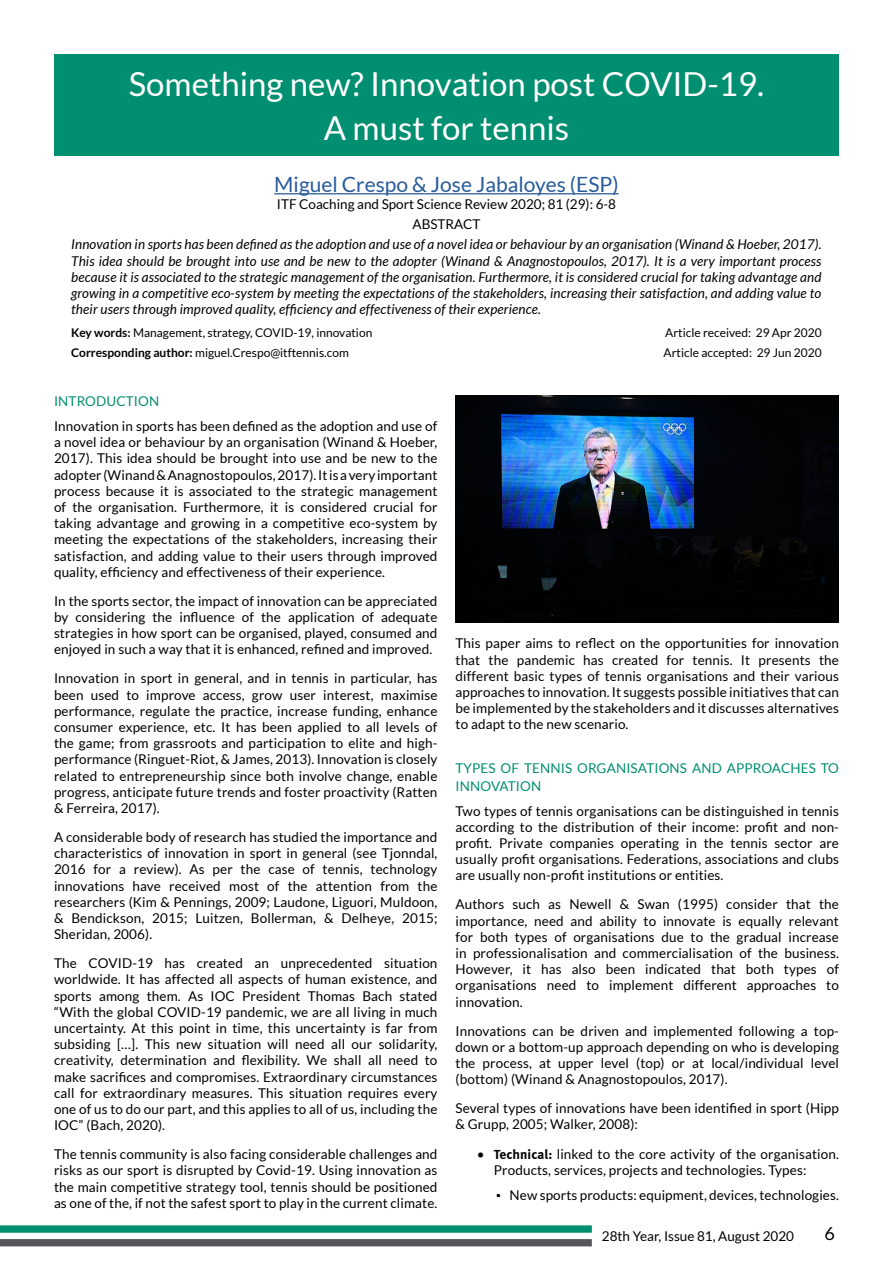
<style>
.page{position:relative;width:893px;height:1263px;background:#fff}
.page>*{position:absolute;margin:0;border:0;box-sizing:border-box;transform-origin:0 0}
.t1{font:33px/43.8px "Lato";color:#fff;text-align:center}
.t2{font:21px "Lato";color:#275b9b}
.t3{font:18px "Lato";color:#000}
.t4{font:13.5px/16.2px "Lato";letter-spacing:.01em;color:#000;text-align:justify}
.t5{font:italic 13.5px/16.2px "Lato";letter-spacing:.01em;color:#000;text-align:justify}
.t6{font:13.5px/18px "Lato";letter-spacing:.01em;color:#008f70}
.t7{font:12px "Lato";color:#000}
.s1{font-weight:700}
.s2{font-family:"Meta";font-weight:700}
.s3{font-family:"Times New Roman"}
</style>
<div class="page">
<svg style="left:0;top:1225px;width:592px;height:8px;background:#16987c"></svg>
<div style="left:0;top:1239px;width:592px;height:7px;background:#54565a;border:2px solid #54565a"></div>
<hr style="left:274px;top:193px;width:345px;height:1px;background:#275b9b">
<div style="left:54px;top:54px;width:785px;height:101px;background:#008f70"></div>
<img style="left:455px;top:395px;width:384px;height:227px">
<h1 class="t1" style="left:129px;top:62px;width:637px">Something new? Innovation post COVID-19.<br>A must for tennis</h1>
<h2 class="t2" style="left:274px;top:173px;width:346px">Miguel Crespo &amp; Jose Jabaloyes (ESP)</h2>
<p class="t4" style="left:277px;top:193px;width:341px;line-height:20.4px;text-align:center">ITF Coaching and Sport Science Review 2020; 81 (29): 6-8<br>ABSTRACT</p>
<p class="t5" style="left:71px;top:237px;width:752px">Innovation in sports has been defined as the adoption and use of a novel idea or behaviour by an organisation (Winand &amp; Hoeber, 2017).<br>This idea should be brought into use and be new to the adopter (Winand &amp; Anagnostopoulos, 2017). It is a very important process because it is associated to the strategic management of the organisation. Furthermore, it is considered crucial for taking advantage and growing in a competitive eco-system by meeting the expectations of the stakeholders, increasing their satisfaction, and adding value to their users through improved quality, efficiency and effectiveness of their experience.</p>
<p class="t7" style="left:71px;top:326px;width:303px"><span class="s1">Key words:</span> Management, strategy, COVID-19, innovation</p>
<p class="t7" style="left:665px;top:326px;width:158px">Article received: 29 Apr 2020</p>
<p class="t7" style="left:71px;top:346px;width:279px"><span class="s1">Corresponding author:</span> miguel.Crespo@itftennis.com</p>
<p class="t7" style="left:663px;top:346px;width:160px">Article accepted: 29 Jun 2020</p>
<p class="t6" style="left:54px;top:392px;width:107px">INTRODUCTION</p>
<p class="t4" style="left:54px;top:418px;width:385px">Innovation in sports has been defined as the adoption and use of a novel idea or behaviour by an organisation (Winand &amp; Hoeber, 2017). This idea should be brought into use and be new to the adopter (Winand &amp; Anagnostopoulos, 2017). It is a very important process because it is associated to the strategic management of the organisation. Furthermore, it is considered crucial for taking advantage and growing in a competitive eco-system by meeting the expectations of the stakeholders, increasing their satisfaction, and adding value to their users through improved quality, efficiency and effectiveness of their experience.</p>
<p class="t4" style="left:54px;top:593px;width:385px">In the sports sector, the impact of innovation can be appreciated by considering the influence of the application of adequate strategies in how sport can be organised, played, consumed and enjoyed in such a way that it is enhanced, refined and improved.</p>
<p class="t4" style="left:54px;top:670px;width:385px">Innovation in sport in general, and in tennis in particular, has been used to improve access, grow user interest, maximise performance, regulate the practice, increase funding, enhance consumer experience, etc. It has been applied to all levels of the game; from grassroots and participation to elite and high&shy;performance (Ringuet-Riot, &amp; James, 2013). Innovation is closely related to entrepreneurship since both involve change, enable progress, anticipate future trends and foster proactivity (Ratten &amp; Ferreira, 2017).</p>
<p class="t4" style="left:54px;top:829px;width:385px">A considerable body of research has studied the importance and characteristics of innovation in sport in general (see Tjonndal, 2016 for a review). As per the case of tennis, technology innovations have received most of the attention from the researchers (Kim &amp; Pennings, 2009; Laudone, Liguori, Muldoon, &amp; Bendickson, 2015; Luitzen, Bollerman, &amp; Delheye, 2015; Sheridan, 2006).</p>
<p class="t4" style="left:54px;top:955px;width:385px">The COVID-19 has created an unprecedented situation worldwide. It has affected all aspects of human existence, and sports among them. As IOC President Thomas Bach stated “With the global COVID-19 pandemic, we are all living in much uncertainty. At this point in time, this uncertainty is far from subsiding […]. This new situation will need all our solidarity, creativity, determination and flexibility. We shall all need to make sacrifices and compromises. Extraordinary circumstances call for extraordinary measures. This situation requires every one of us to do our part, and this applies to all of us, including the IOC” (Bach, 2020).</p>
<p class="t4" style="left:54px;top:1146px;width:385px">The tennis community is also facing considerable challenges and risks as our sport is disrupted by Covid-19. Using innovation as the main competitive strategy tool, tennis should be positioned as one of the, if not the safest sport to play in the current climate.</p>
<p class="t4" style="left:455px;top:635px;width:385px">This paper aims to reflect on the opportunities for innovation that the pandemic has created for tennis. It presents the different basic types of tennis organisations and their various approaches to innovation. It suggests possible initiatives that can be implemented by the stakeholders and it discusses alternatives to adapt to the new scenario.</p>
<p class="t6" style="left:455px;top:759px;width:385px">TYPES OF TENNIS ORGANISATIONS AND APPROACHES TO<br>INNOVATION</p>
<p class="t4" style="left:455px;top:802px;width:385px">Two types of tennis organisations can be distinguished in tennis according to the distribution of their income: profit and non&shy;profit. Private companies operating in the tennis sector are usually profit organisations. Federations, associations and clubs are usually non-profit institutions or entities.</p>
<p class="t4" style="left:455px;top:896px;width:385px">Authors such as Newell &amp; Swan (1995) consider that the importance, need and ability to innovate is equally relevant for both types of organisations due to the gradual increase in professionalisation and commercialisation of the business.<br>However, it has also been indicated that both types of organisations need to implement different approaches to innovation.</p>
<p class="t4" style="left:455px;top:1022px;width:385px">Innovations can be driven and implemented following a top&shy;down or a bottom-up approach depending on who is developing the process, at upper level (top) or at local/individual level (bottom) (Winand &amp; Anagnostopoulos, 2017).</p>
<p class="t4" style="left:455px;top:1100px;width:385px">Several types of innovations have been identified in sport (Hipp &amp; Grupp, 2005; Walker, 2008):</p>
<p class="t4" style="left:494px;top:1145px;width:347px;text-indent:-17px">• <span class="s2">Technical:</span> linked to the core activity of the organisation.<br>Products, services, projects and technologies. Types:</p>
<p class="t4" style="left:496px;top:1187px;width:344px"><span class="s3">▪</span> New sports products: equipment, devices, technologies.</p>
<p class="t4" style="left:602px;top:1228px;width:194px">28th Year, Issue 81, August 2020</p>
<h3 class="t3" style="left:824px;top:1223px;width:12px">6</h3>
</div>
